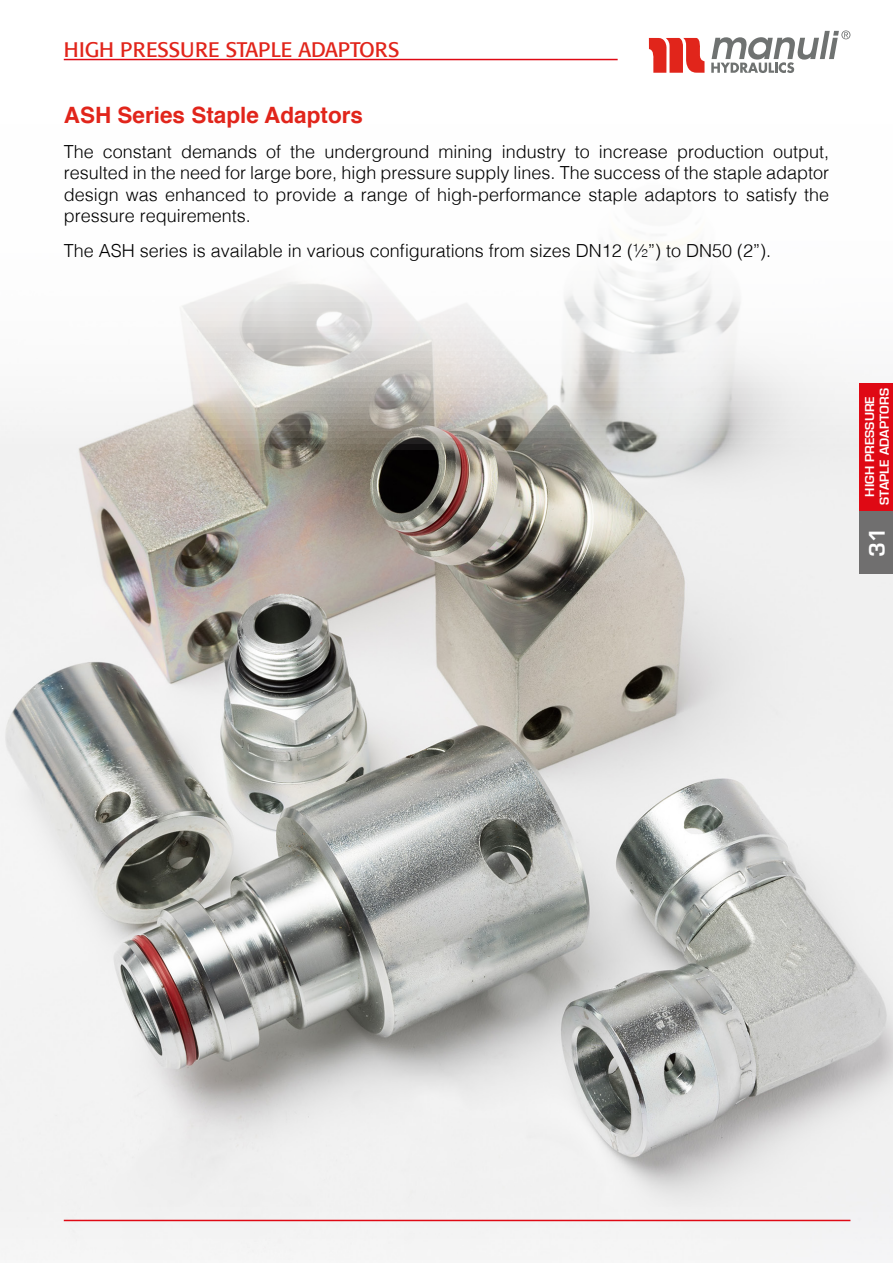
<style>
.page{position:relative;width:893px;height:1263px;background:#fff}
.page>*{position:absolute;margin:0;border:0;box-sizing:border-box;transform-origin:0 0}
.t1{font:700 22.5px "Helvetica";color:#e1251b}
.t2{font:21px "Formata";color:#e1251b}
.t3{font:600 21px "Eurostile";color:#fff}
.t4{font:300 18px/21.6px "Helvetica";color:#000;text-align:justify}
.t5{font:600 12px/14.4px "Eurostile";color:#fff;text-align:center}
</style>
<div class="page">
<img style="left:0;top:33px;width:893px;height:1227px">
<hr style="left:64px;top:1220px;width:786px;height:1px;background:#df0914">
<div style="left:859px;top:510px;width:34px;height:64px;background:#706f6f"></div>
<div style="left:859px;top:383px;width:34px;height:127px;background:#df0914"></div>
<svg style="left:711px;top:30px;width:139px;height:43px"></svg>
<svg style="left:649px;top:37px;width:55px;height:36px"></svg>
<hr style="left:64px;top:59px;width:554px;height:1px;background:#df0914">
<p class="t2" style="left:64px;top:36px;width:337px">HIGH PRESSURE STAPLE ADAPTORS</p>
<p class="t1" style="left:64px;top:97px;width:301px">ASH Series Staple Adaptors</p>
<p class="t4" style="left:64px;top:139px;width:767px">The constant demands of the underground mining industry to increase production output, resulted in the need for large bore, high pressure supply lines. The success of the staple adaptor design was enhanced to provide a range of high-performance staple adaptors to satisfy the pressure requirements.</p>
<p class="t4" style="left:64px;top:238px;width:709px">The ASH series is available in various configurations from sizes DN12 (½”) to DN50 (2”).</p>
<p class="t5" style="left:863px;top:505px;width:118px;rotate:-90deg">HIGH PRESSURE<br>STAPLE ADAPTORS</p>
<p class="t3" style="left:864px;top:557px;width:31px;rotate:-90deg">31</p>
</div>
